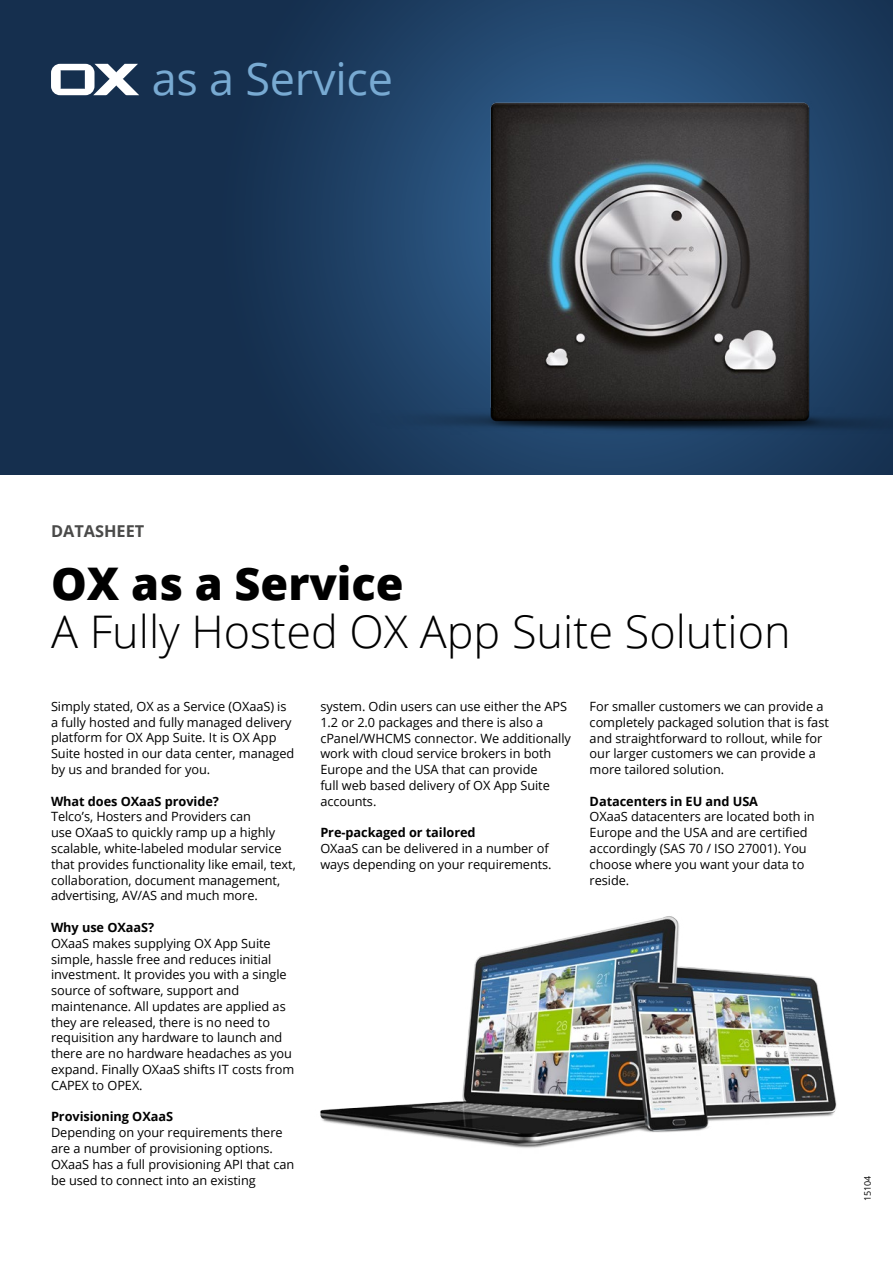
<style>
.page{position:relative;width:893px;height:1263px;background:#fff}
.page>*{position:absolute;margin:0;border:0;box-sizing:border-box;transform-origin:0 0}
.t1{font:300 45px "Open Sans";color:#000}
.t2{font:800 45px "Open Sans";color:#000}
.t3{font:45px "Open Sans";letter-spacing:-.005em;color:#78aad2}
.t4{font:700 16.35px "Open Sans";color:#4a4a49}
.t5{font:12.75px/15.8px "Open Sans";letter-spacing:-.005em;color:#000}
.t6{font:700 12.75px "Open Sans";letter-spacing:-.005em;color:#000}
.t7{font:9px "Open Sans";letter-spacing:-.005em;color:#000}
</style>
<div class="page">
<div style="left:0;top:0;width:893px;height:474px;background:#152f4e"></div>
<svg style="left:285px;top:0;width:589px;height:474px;fill:#1c3b5e"></svg>
<svg style="left:51px;top:64px;width:88px;height:31px"></svg>
<img style="left:320px;top:916px;width:517px;height:232px">
<img style="left:323px;top:43px;width:570px;height:413px">
<h1 class="t3" style="left:152px;top:48px;width:243px">as a Service</h1>
<p class="t4" style="left:51px;top:520px;width:95px">DATASHEET</p>
<h1 class="t2" style="left:51px;top:550px;width:354px">OX as a Service</h1>
<h1 class="t1" style="left:51px;top:601px;width:741px">A Fully Hosted OX App Suite Solution</h1>
<p class="t5" style="left:51px;top:698px;width:245px">Simply stated, OX as a Service (OXaaS) is a fully hosted and fully managed delivery platform for OX App Suite. It is OX App Suite hosted in our data center, managed by us and branded for you.</p>
<p class="t6" style="left:51px;top:792px;width:169px">What does OXaaS provide?</p>
<p class="t5" style="left:51px;top:808px;width:246px">Telco’s, Hosters and Providers can<br>use OXaaS to quickly ramp up a highly scalable, white-labeled modular service that provides functionality like email, text, collaboration, document management, advertising, AV/AS and much more.</p>
<p class="t6" style="left:51px;top:918px;width:105px">Why use OXaaS?</p>
<p class="t5" style="left:51px;top:935px;width:245px">OXaaS makes supplying OX App Suite simple, hassle free and reduces initial investment. It provides you with a single source of software, support and maintenance. All updates are applied as they are released, there is no need to requisition any hardware to launch and there are no hardware headaches as you expand. Finally OXaaS shifts IT costs from CAPEX to OPEX.</p>
<p class="t6" style="left:51px;top:1108px;width:124px">Provisioning OXaaS</p>
<p class="t5" style="left:51px;top:1124px;width:245px">Depending on your requirements there are a number of provisioning options.<br>OXaaS has a full provisioning API that can be used to connect into an existing</p>
<p class="t5" style="left:320px;top:698px;width:252px">system. Odin users can use either the APS 1.2 or 2.0 packages and there is also a cPanel/WHCMS connector. We additionally work with cloud service brokers in both Europe and the USA that can provide<br>full web based delivery of OX App Suite accounts.</p>
<p class="t6" style="left:320px;top:824px;width:157px">Pre-packaged or tailored</p>
<p class="t5" style="left:320px;top:840px;width:233px">OXaaS can be delivered in a number of ways depending on your requirements.</p>
<p class="t5" style="left:590px;top:698px;width:241px">For smaller customers we can provide a completely packaged solution that is fast and straightforward to rollout, while for our larger customers we can provide a more tailored solution.</p>
<p class="t6" style="left:590px;top:792px;width:170px">Datacenters in EU and USA</p>
<p class="t5" style="left:590px;top:809px;width:227px">OXaaS datacenters are located both in<br>Europe and the USA and are certified accordingly (SAS 70 / ISO 27001). You choose where you want your data to reside.</p>
<p class="t7" style="left:861px;top:1201px;width:27px;rotate:-90deg">15104</p>
</div>
